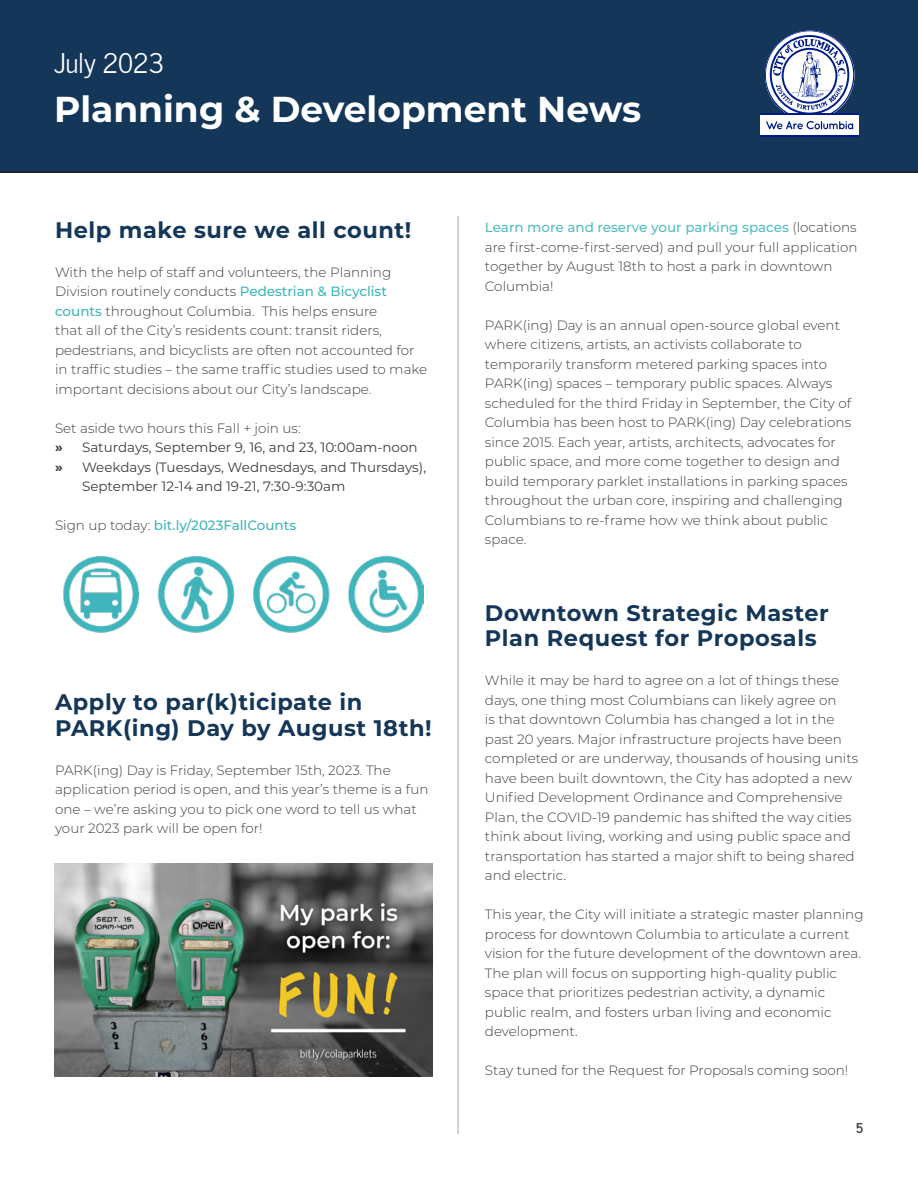
<style>
.page{position:relative;width:918px;height:1188px;background:#fff}
.page>*{position:absolute;margin:0;border:0;box-sizing:border-box;transform-origin:0 0}
.Subject_Intro_Headin{font:700 36px "Montserrat";color:#fff}
.Subject_Intro_Headin-2{font:27px "News Cycle";color:#fff}
.Heading_1{font:700 22.5px/25.5px "Montserrat";letter-spacing:.025em;color:#143759}
.Body_Copy{font:300 13.5px/19.5px "Montserrat";color:#3e3e3f}
.t1{font:13.5px/19.5px "Montserrat";color:#3e3e3f}
.Body_Copy-2{font:500 13.5px "Montserrat";color:#40b5ba}
.t2{font:700 13.5px "News Cycle";color:#3e3e3f}
.s1{font-weight:500;color:#40b5ba}
.s2{font-weight:700}
.s3{font-weight:300;color:#3e3e3f}
.s4{font-weight:500;color:#53bcc1}
</style>
<div class="page">
<div style="left:0;top:0;width:918px;height:173px;background:#143759"></div>
<hr style="left:458px;top:216px;width:1px;height:918px;background:#9aa5b1">
<div style="left:761px;top:114px;width:98px;height:22px;background:#fff"></div>
<hr style="left:761px;top:114px;width:98px;height:1px;background:#001c88">
<hr style="left:761px;top:135px;width:98px;height:1px;background:#001c88">
<svg style="left:765px;top:30px;width:89px;height:99px"></svg>
<img style="left:55px;top:864px;width:378px;height:212px">
<img style="left:64px;top:555px;width:359px;height:78px">
<p class="Subject_Intro_Headin-2" style="left:54px;top:40px;width:112px">July 2023</p>
<p class="Subject_Intro_Headin" style="left:54px;top:84px;width:589px">Planning &amp; Development News</p>
<p class="Heading_1" style="left:55px;top:216px;width:358px">Help make sure we all count!</p>
<p class="Body_Copy" style="left:55px;top:262px;width:374px">With the help of staff and volunteers, the Planning Division routinely conducts <span class="s1">Pedestrian &amp; Bicyclist counts</span> throughout Columbia. This helps ensure<br>that all of the City’s residents count: transit riders, pedestrians, and bicyclists are often not accounted for in traffic studies – the same traffic studies used to make important decisions about our City’s landscape.</p>
<p class="Body_Copy" style="left:55px;top:418px;width:247px">Set aside two hours this Fall + join us:</p>
<p class="t1" style="left:55px;top:437px;width:364px"><span class="s2">»</span> Saturdays, September 9, 16, and 23, 10:00am-noon</p>
<p class="t1" style="left:82px;top:457px;width:346px;text-indent:-27px"><span class="s2">»</span> Weekdays (Tuesdays, Wednesdays, and Thursdays),<br>September 12-14 and 19-21, 7:30-9:30am</p>
<p class="Body_Copy-2" style="left:55px;top:516px;width:243px"><span class="s3">Sign up today:</span> bit.ly/2023FallCounts</p>
<p class="Heading_1" style="left:55px;top:688px;width:378px">Apply to par(k)ticipate in<br>PARK(ing) Day by August 18th!</p>
<p class="Body_Copy" style="left:55px;top:760px;width:375px">PARK(ing) Day is Friday, September 15th, 2023. The application period is open, and this year’s theme is a fun one – we’re asking you to pick one word to tell us what your 2023 park will be open for!</p>
<p class="Body_Copy" style="left:485px;top:217px;width:374px"><span class="s4">Learn more and reserve your parking spaces</span> (locations are first-come-first-served) and pull your full application together by August 18th to host a park in downtown Columbia!</p>
<p class="Body_Copy" style="left:485px;top:315px;width:368px">PARK(ing) Day is an annual open-source global event where citizens, artists, an activists collaborate to temporarily transform metered parking spaces into PARK(ing) spaces – temporary public spaces. Always scheduled for the third Friday in September, the City of Columbia has been host to PARK(ing) Day celebrations since 2015. Each year, artists, architects, advocates for public space, and more come together to design and build temporary parklet installations in parking spaces throughout the urban core, inspiring and challenging Columbians to re-frame how we think about public space.</p>
<p class="Heading_1" style="left:485px;top:599px;width:345px">Downtown Strategic Master<br>Plan Request for Proposals</p>
<p class="Body_Copy" style="left:485px;top:670px;width:375px">While it may be hard to agree on a lot of things these days, one thing most Columbians can likely agree on<br>is that downtown Columbia has changed a lot in the past 20 years. Major infrastructure projects have been completed or are underway, thousands of housing units have been built downtown, the City has adopted a new Unified Development Ordinance and Comprehensive Plan, the COVID-19 pandemic has shifted the way cities think about living, working and using public space and transportation has started a major shift to being shared and electric.</p>
<p class="Body_Copy" style="left:485px;top:904px;width:380px">This year, the City will initiate a strategic master planning process for downtown Columbia to articulate a current vision for the future development of the downtown area.<br>The plan will focus on supporting high-quality public space that prioritizes pedestrian activity, a dynamic public realm, and fosters urban living and economic development.</p>
<p class="Body_Copy" style="left:485px;top:1060px;width:365px">Stay tuned for the Request for Proposals coming soon!</p>
<p class="t2" style="left:856px;top:1116px;width:8px">5</p>
</div>
